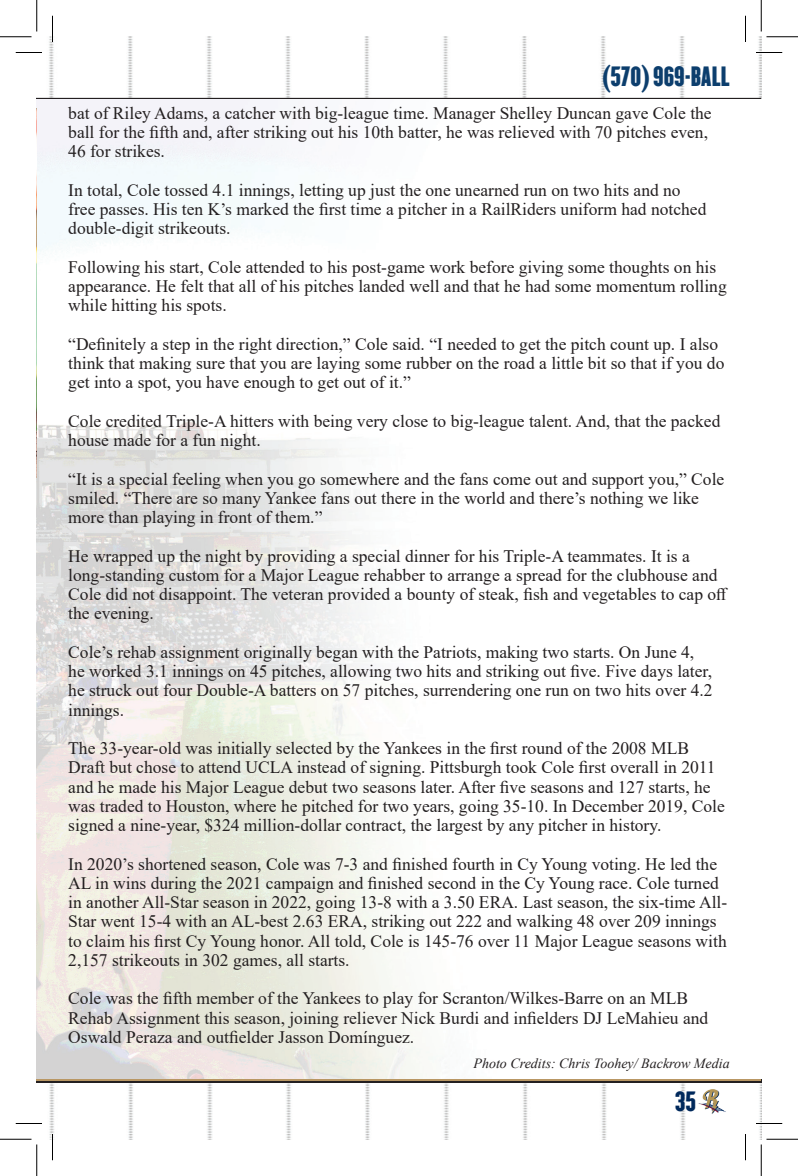
<style>
.page{position:relative;width:798px;height:1176px;background:#fff}
.page>*{position:absolute;margin:0;border:0;box-sizing:border-box;transform-origin:0 0}
.t1{font:24.5px "Champion HTF Lightweight";color:#0c3e6d}
.t2{font:24.5px "Champion HTF Lightweight";color:#00295c}
.t3{font:17.5px/19.2px "Times New Roman";color:#231f20}
.t4{font:italic 14px "Times New Roman";color:#231f20}
</style>
<div class="page">
<img style="left:37px;top:37px;width:724px;height:61px">
<img style="left:49px;top:1083px;width:712px;height:56px">
<hr style="left:37px;top:1079px;width:724px;height:2px;background:#b99764">
<img style="left:37px;top:100px;width:390px;height:978px">
<img style="left:696px;top:1087px;width:33px;height:28px">
<img style="left:37px;top:108px;width:1px;height:370px">
<hr style="left:16px;top:51px;width:26px;height:3px;background:#fff">
<hr style="left:756px;top:51px;width:26px;height:3px;background:#fff">
<hr style="left:756px;top:1122px;width:26px;height:3px;background:#fff">
<hr style="left:51px;top:16px;width:3px;height:26px;background:#fff">
<hr style="left:51px;top:1134px;width:3px;height:26px;background:#fff">
<hr style="left:744px;top:16px;width:3px;height:26px;background:#fff">
<hr style="left:744px;top:1134px;width:3px;height:26px;background:#fff">
<svg style="left:16px;top:52px;width:26px;height:1px"></svg>
<svg style="left:756px;top:52px;width:26px;height:1px"></svg>
<svg style="left:16px;top:1123px;width:26px;height:1px"></svg>
<svg style="left:756px;top:1123px;width:26px;height:1px"></svg>
<svg style="left:52px;top:16px;width:1px;height:26px"></svg>
<svg style="left:52px;top:1134px;width:1px;height:26px"></svg>
<svg style="left:745px;top:16px;width:1px;height:26px"></svg>
<svg style="left:745px;top:1134px;width:1px;height:26px"></svg>
<hr style="left:0;top:36px;width:32px;height:1px;background:#000">
<hr style="left:766px;top:36px;width:32px;height:1px;background:#000">
<hr style="left:0;top:1139px;width:32px;height:1px;background:#000">
<hr style="left:766px;top:1139px;width:32px;height:1px;background:#000">
<hr style="left:36px;top:0;width:1px;height:32px;background:#000">
<hr style="left:36px;top:1144px;width:1px;height:32px;background:#000">
<hr style="left:761px;top:0;width:1px;height:32px;background:#000">
<hr style="left:761px;top:1144px;width:1px;height:32px;background:#000">
<h1 class="t1" style="left:602px;top:68px;width:129px">(570) 969-BALL</h1>
<p class="t3" style="left:68px;top:103px;width:645px">bat of Riley Adams, a catcher with big-league time. Manager Shelley Duncan gave Cole the ball for the fifth and, after striking out his 10th batter, he was relieved with 70 pitches even,<br>46 for strikes.</p>
<p class="t3" style="left:68px;top:180px;width:640px">In total, Cole tossed 4.1 innings, letting up just the one unearned run on two hits and no free passes. His ten K’s marked the first time a pitcher in a RailRiders uniform had notched double-digit strikeouts.</p>
<p class="t3" style="left:68px;top:257px;width:660px">Following his start, Cole attended to his post-game work before giving some thoughts on his appearance. He felt that all of his pitches landed well and that he had some momentum rolling while hitting his spots.</p>
<p class="t3" style="left:68px;top:334px;width:658px">“Definitely a step in the right direction,” Cole said. “I needed to get the pitch count up. I also think that making sure that you are laying some rubber on the road a little bit so that if you do get into a spot, you have enough to get out of it.”</p>
<p class="t3" style="left:68px;top:411px;width:654px">Cole credited Triple-A hitters with being very close to big-league talent. And, that the packed house made for a fun night.</p>
<p class="t3" style="left:68px;top:469px;width:658px">“It is a special feeling when you go somewhere and the fans come out and support you,” Cole smiled. “There are so many Yankee fans out there in the world and there’s nothing we like more than playing in front of them.”</p>
<p class="t3" style="left:68px;top:546px;width:661px">He wrapped up the night by providing a special dinner for his Triple-A teammates. It is a long-standing custom for a Major League rehabber to arrange a spread for the clubhouse and Cole did not disappoint. The veteran provided a bounty of steak, fish and vegetables to cap off the evening.</p>
<p class="t3" style="left:68px;top:642px;width:646px">Cole’s rehab assignment originally began with the Patriots, making two starts. On June 4, he worked 3.1 innings on 45 pitches, allowing two hits and striking out five. Five days later, he struck out four Double-A batters on 57 pitches, surrendering one run on two hits over 4.2 innings.</p>
<p class="t3" style="left:68px;top:739px;width:658px">The 33-year-old was initially selected by the Yankees in the first round of the 2008 MLB Draft but chose to attend UCLA instead of signing. Pittsburgh took Cole first overall in 2011 and he made his Major League debut two seasons later. After five seasons and 127 starts, he was traded to Houston, where he pitched for two years, going 35-10. In December 2019, Cole signed a nine-year, $324 million-dollar contract, the largest by any pitcher in history.</p>
<p class="t3" style="left:68px;top:854px;width:661px">In 2020’s shortened season, Cole was 7-3 and finished fourth in Cy Young voting. He led the AL in wins during the 2021 campaign and finished second in the Cy Young race. Cole turned in another All-Star season in 2022, going 13-8 with a 3.50 ERA. Last season, the six-time All-Star went 15-4 with an AL-best 2.63 ERA, striking out 222 and walking 48 over 209 innings to claim his first Cy Young honor. All told, Cole is 145-76 over 11 Major League seasons with 2,157 strikeouts in 302 games, all starts.</p>
<p class="t3" style="left:68px;top:989px;width:642px">Cole was the fifth member of the Yankees to play for Scranton/Wilkes-Barre on an MLB<br>Rehab Assignment this season, joining reliever Nick Burdi and infielders DJ LeMahieu and<br>Oswald Peraza and outfielder Jasson Domínguez.</p>
<p class="t4" style="left:473px;top:1056px;width:258px">Photo Credits: Chris Toohey/ Backrow Media</p>
<h1 class="t2" style="left:675px;top:1092px;width:22px">35</h1>
</div>
